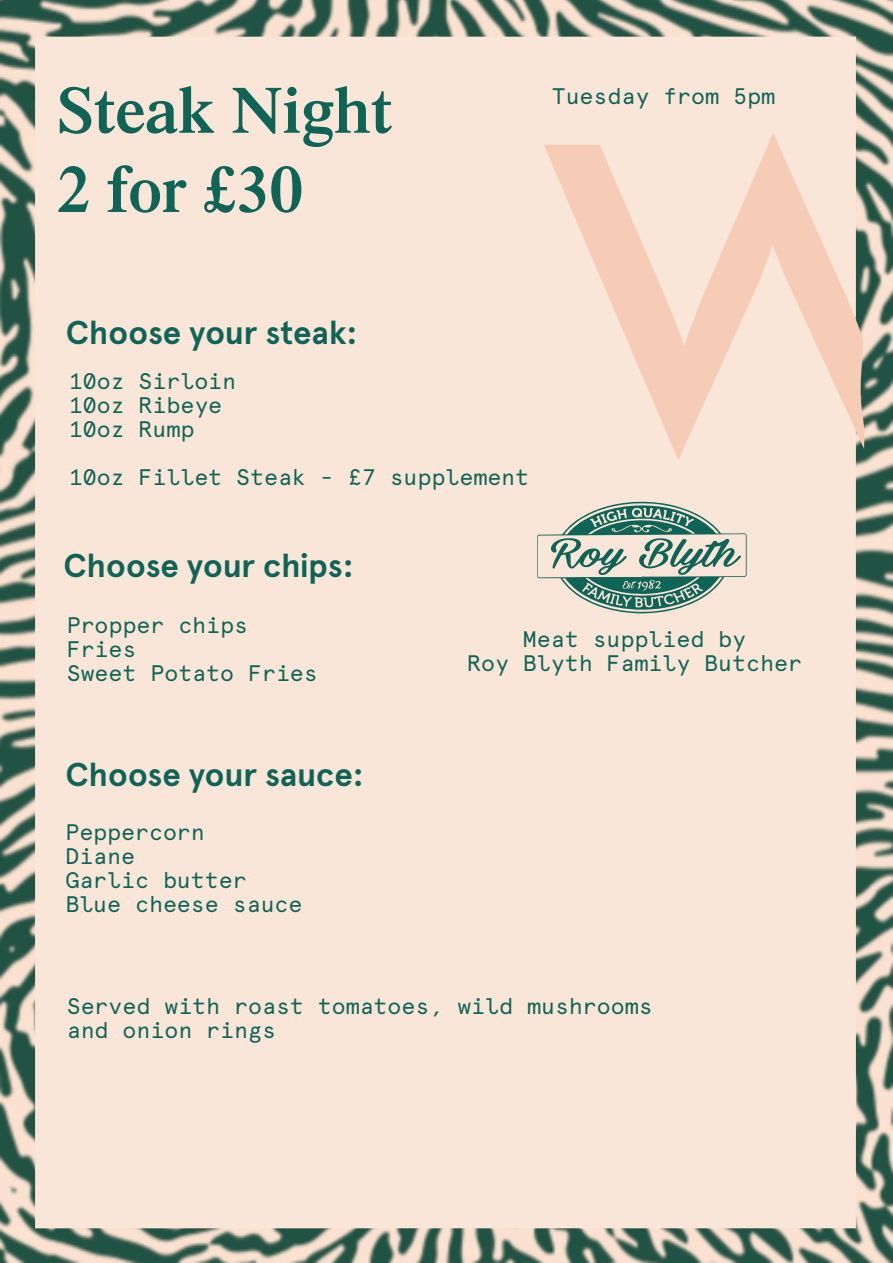
<style>
.page{position:relative;width:893px;height:1263px;background:#fff}
.page>*{position:absolute;margin:0;border:0;box-sizing:border-box;transform-origin:0 0}
.t1{font:600 66px/79.2px "Times LT Std";color:#0e6456}
.t2{font:700 33px "Apercu";letter-spacing:-.005em;color:#0e6456}
.t3{font:22.5px/24px "Apercu Mono";color:#0e6456}
</style>
<div class="page">
<img style="left:0;top:0;width:893px;height:1262px">
<div style="left:35px;top:37px;width:821px;height:1191px;background:#fae5d9"></div>
<svg style="left:544px;top:133px;width:321px;height:327px;background:#f5daca"></svg>
<svg style="left:537px;top:502px;width:210px;height:111px;background:#a6b7aa"></svg>
<h1 class="t1" style="left:57px;top:69px;width:337px">Steak Night<br>2 for £30</h1>
<p class="t3" style="left:552px;top:84px;width:225px">Tuesday from 5pm</p>
<h2 class="t2" style="left:66px;top:313px;width:293px">Choose your steak:</h2>
<p class="t3" style="left:69px;top:369px;width:169px">10oz Sirloin<br>10oz Ribeye<br>10oz Rump</p>
<p class="t3" style="left:69px;top:465px;width:462px">10oz Fillet Steak - £7 supplement</p>
<h2 class="t2" style="left:64px;top:546px;width:292px">Choose your chips:</h2>
<p class="t3" style="left:67px;top:613px;width:253px">Propper chips<br>Fries<br>Sweet Potato Fries</p>
<h2 class="t2" style="left:65px;top:755px;width:300px">Choose your sauce:</h2>
<p class="t3" style="left:65px;top:820px;width:239px">Peppercorn<br>Diane<br>Garlic butter<br>Blue cheese sauce</p>
<p class="t3" style="left:467px;top:627px;width:336px;text-align:center">Meat supplied by<br>Roy Blyth Family Butcher</p>
<p class="t3" style="left:67px;top:994px;width:587px">Served with roast tomatoes, wild mushrooms and onion rings</p>
</div>
